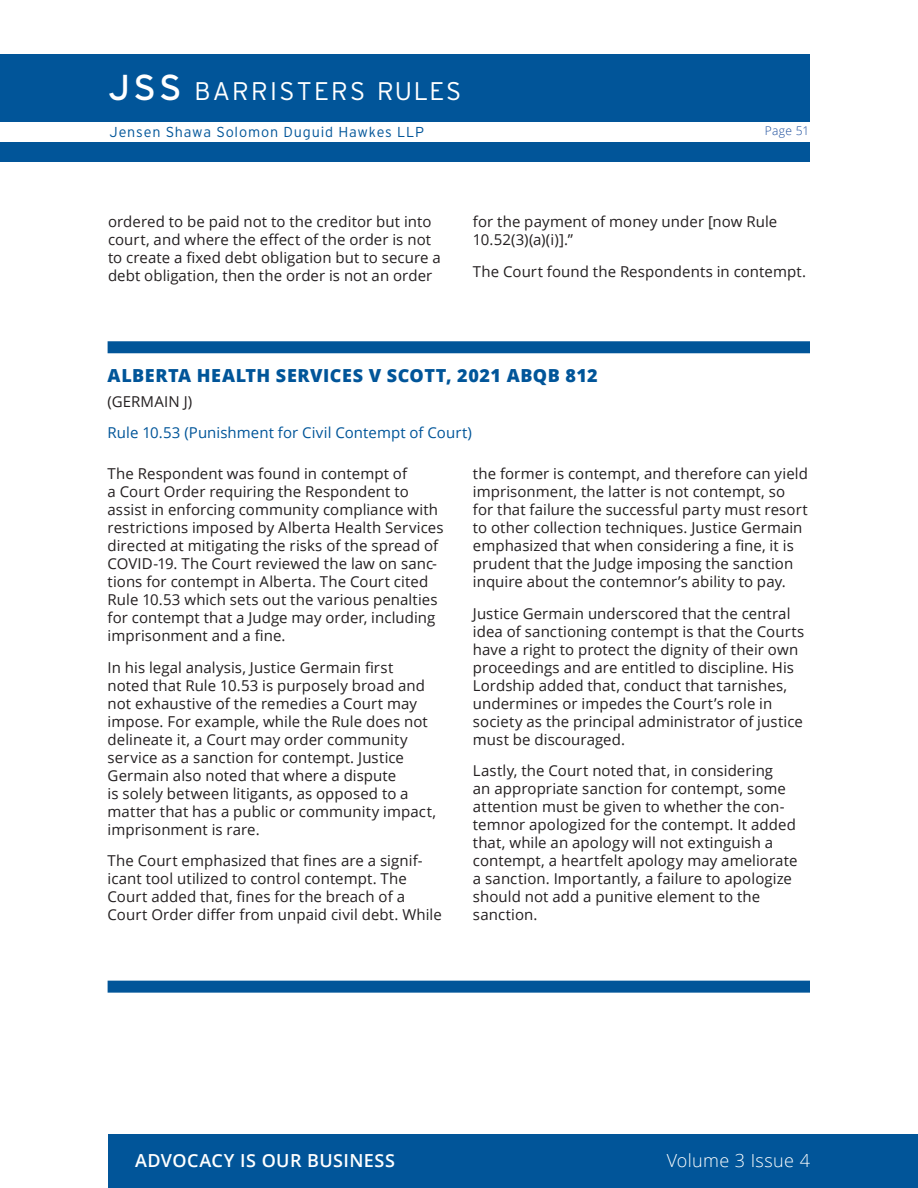
<style>
.page{position:relative;width:918px;height:1188px;background:#fff}
.page>*{position:absolute;margin:0;border:0;box-sizing:border-box;transform-origin:0 0}
.t1{font:36px "Interstate";color:#fff}
.t2{font:300 25.5px "Interstate";letter-spacing:.09em;color:#fff}
.Case_Name{font:800 18px "Open Sans";letter-spacing:.03em;color:#015599}
.t3{font:600 18px "Open Sans";letter-spacing:.025em;color:#fff}
.t4{font:300 18px "Open Sans";letter-spacing:.02em;color:#fff}
.Text{font:15px/18px "Open Sans";letter-spacing:.005em;color:#231f20}
.Rules{font:15px "Open Sans";letter-spacing:.005em;color:#015599}
.Judge{font:15px "Open Sans";letter-spacing:.01em;color:#231f20}
.t5{font:300 14.4px "Interstate";letter-spacing:.055em;color:#015599}
.t6{font:300 12px "Open Sans";letter-spacing:.03em;color:#194b9b}
</style>
<div class="page">
<div style="left:0;top:54px;width:810px;height:108px;background:#015599"></div>
<div style="left:108px;top:1134px;width:810px;height:54px;background:#015599"></div>
<div style="left:108px;top:341px;width:702px;height:12px;background:#015599"></div>
<div style="left:108px;top:981px;width:702px;height:12px;background:#015599"></div>
<div style="left:0;top:122px;width:918px;height:19px;background:#fff"></div>
<p class="t1" style="left:109px;top:67px;width:74px">JSS</p>
<p class="t2" style="left:195px;top:77px;width:268px">BARRISTERS RULES</p>
<p class="t5" style="left:110px;top:124px;width:316px">Jensen Shawa Solomon Duguid Hawkes LLP</p>
<p class="t6" style="left:765px;top:122px;width:46px">Page 51</p>
<p class="Text" style="left:108px;top:213px;width:334px">ordered to be paid not to the creditor but into court, and where the effect of the order is not to create a fixed debt obligation but to secure a debt obligation, then the order is not an order</p>
<p class="Text" style="left:473px;top:213px;width:306px">for the payment of money under [now Rule<br>10.52(3)(a)(i)].”</p>
<p class="Text" style="left:473px;top:262px;width:335px">The Court found the Respondents in contempt.</p>
<p class="Case_Name" style="left:108px;top:362px;width:492px">ALBERTA HEALTH SERVICES V SCOTT, 2021 ABQB 812</p>
<p class="Judge" style="left:108px;top:391px;width:86px">(GERMAIN J)</p>
<p class="Rules" style="left:108px;top:422px;width:366px">Rule 10.53 (Punishment for Civil Contempt of Court)</p>
<p class="Text" style="left:108px;top:465px;width:338px">The Respondent was found in contempt of<br>a Court Order requiring the Respondent to assist in enforcing community compliance with restrictions imposed by Alberta Health Services directed at mitigating the risks of the spread of COVID-19. The Court reviewed the law on sanc&shy;tions for contempt in Alberta. The Court cited Rule 10.53 which sets out the various penalties for contempt that a Judge may order, including imprisonment and a fine.</p>
<p class="Text" style="left:108px;top:658px;width:330px">In his legal analysis, Justice Germain first noted that Rule 10.53 is purposely broad and not exhaustive of the remedies a Court may impose. For example, while the Rule does not delineate it, a Court may order community service as a sanction for contempt. Justice Germain also noted that where a dispute<br>is solely between litigants, as opposed to a matter that has a public or community impact, imprisonment is rare.</p>
<p class="Text" style="left:108px;top:852px;width:336px">The Court emphasized that fines are a signif&shy;icant tool utilized to control contempt. The Court added that, fines for the breach of a Court Order differ from unpaid civil debt. While</p>
<p class="Text" style="left:473px;top:465px;width:337px">the former is contempt, and therefore can yield imprisonment, the latter is not contempt, so for that failure the successful party must resort to other collection techniques. Justice Germain emphasized that when considering a fine, it is prudent that the Judge imposing the sanction inquire about the contemnor’s ability to pay.</p>
<p class="Text" style="left:473px;top:604px;width:333px">Justice Germain underscored that the central idea of sanctioning contempt is that the Courts have a right to protect the dignity of their own proceedings and are entitled to discipline. His Lordship added that, conduct that tarnishes, undermines or impedes the Court’s role in society as the principal administrator of justice must be discouraged.</p>
<p class="Text" style="left:473px;top:762px;width:326px">Lastly, the Court noted that, in considering<br>an appropriate sanction for contempt, some attention must be given to whether the con&shy;temnor apologized for the contempt. It added that, while an apology will not extinguish a contempt, a heartfelt apology may ameliorate a sanction. Importantly, a failure to apologize should not add a punitive element to the sanction.</p>
<p class="t3" style="left:135px;top:1148px;width:261px">ADVOCACY IS OUR BUSINESS</p>
<p class="t4" style="left:667px;top:1148px;width:145px">Volume 3 Issue 4</p>
</div>
